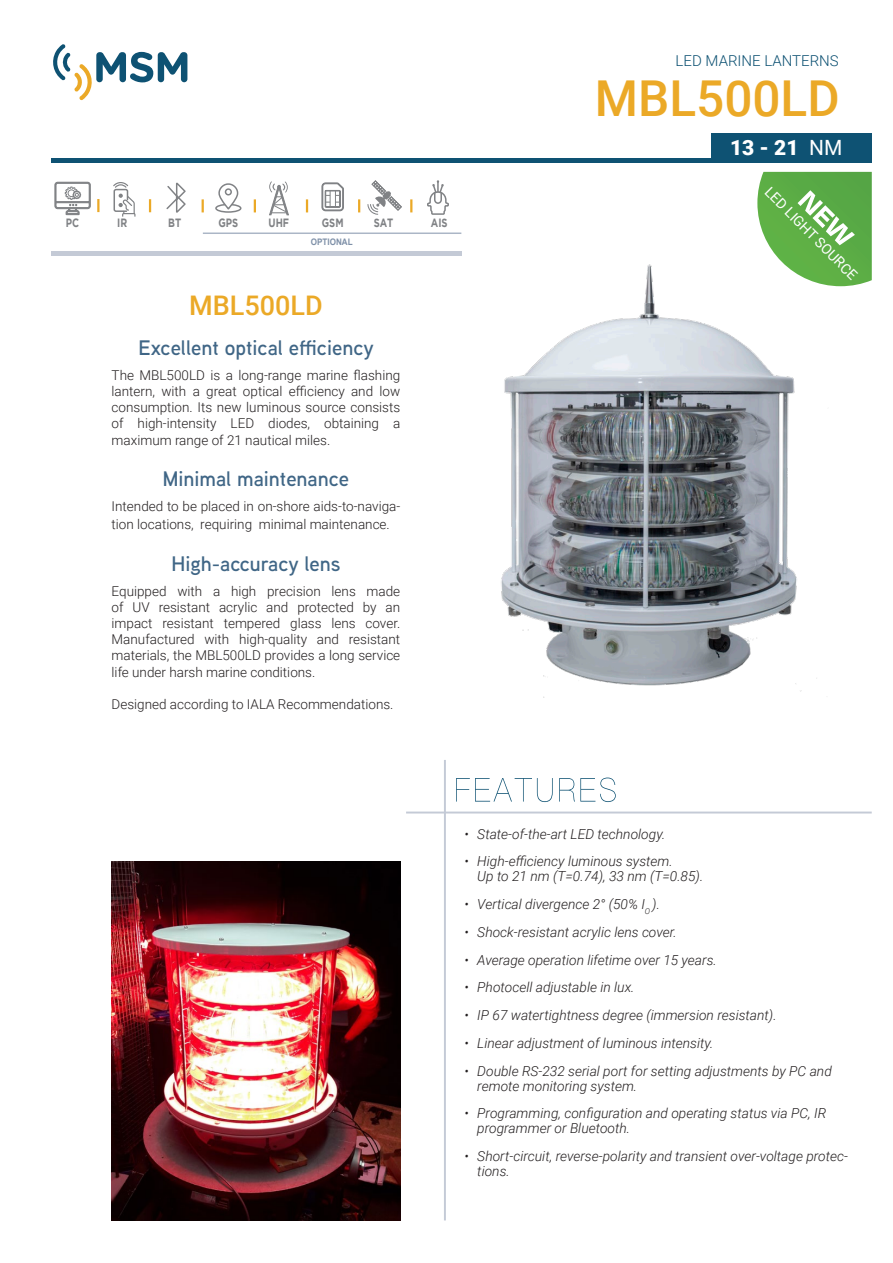
<style>
.page{position:relative;width:893px;height:1263px;background:#fff}
.page>*{position:absolute;margin:0;border:0;box-sizing:border-box;transform-origin:0 0}
.t1{font:500 49.5px "Roboto";color:#eba927}
.t2{font:500 27px "Roboto";color:#eba927}
.t3{font:600 21px "Aaux Next";color:#406686}
.t4{font:900 21px "Roboto";color:#fff}
.t5{font:300 15px "Roboto";color:#0e5273}
.t6{font:14.1px "Roboto";color:#fff}
.t7{font:italic 300 13.8px/15px "Roboto";color:#231f20}
.Párrafo_descriptivo{font:300 13.5px/16.2px "Roboto";color:#231f20;text-align:justify}
.t8{font:700 12px "Gotham";color:#808285;scale:.79 1}
.t9{font:700 9px "Arial";color:#7e90a8;scale:.9 1}
.s1{font-weight:400}
</style>
<div class="page">
<svg style="left:53px;top:44px;width:134px;height:56px"></svg>
<div style="left:51px;top:158px;width:821px;height:5px;background:#0e5273"></div>
<hr style="left:444px;top:760px;width:2px;height:460px;background:#c4cad6">
<hr style="left:406px;top:811px;width:466px;height:2px;background:#c4cad6">
<svg style="left:456px;top:777px;width:160px;height:25px"></svg>
<div style="left:712px;top:133px;width:160px;height:26px;background:#0e5273"></div>
<img style="left:501px;top:264px;width:316px;height:434px">
<img style="left:112px;top:862px;width:288px;height:358px">
<div style="left:51px;top:251px;width:349px;height:5px;background:#c4cad6"></div>
<div style="left:54px;top:251px;width:408px;height:5px;background:#c4cad6"></div>
<svg style="left:54px;top:181px;width:37px;height:34px"></svg>
<svg style="left:97px;top:199px;width:2px;height:13px"></svg>
<svg style="left:254px;top:199px;width:2px;height:13px"></svg>
<svg style="left:358px;top:199px;width:2px;height:13px"></svg>
<svg style="left:202px;top:199px;width:2px;height:13px"></svg>
<svg style="left:306px;top:199px;width:2px;height:13px"></svg>
<svg style="left:410px;top:199px;width:2px;height:13px"></svg>
<svg style="left:149px;top:199px;width:2px;height:13px"></svg>
<hr style="left:203px;top:232px;width:258px;height:2px;background:#abb6c6">
<svg style="left:166px;top:183px;width:20px;height:30px"></svg>
<svg style="left:113px;top:182px;width:23px;height:35px"></svg>
<div style="left:215px;top:204px;width:26px;height:9px;border:2px solid #808285;border-radius:50%"></div>
<svg style="left:218px;top:183px;width:21px;height:27px"></svg>
<div style="left:225px;top:188px;width:7px;height:7px;border:2px solid #808285;border-radius:50%"></div>
<svg style="left:269px;top:181px;width:20px;height:34px"></svg>
<svg style="left:321px;top:182px;width:23px;height:29px"></svg>
<svg style="left:367px;top:180px;width:35px;height:35px"></svg>
<svg style="left:427px;top:180px;width:22px;height:35px"></svg>
<svg style="left:757px;top:172px;width:115px;height:114px"></svg>
<p class="t8" style="left:66px;top:216px;width:18px">PC</p>
<p class="t8" style="left:117px;top:216px;width:14px">IR</p>
<p class="t8" style="left:168px;top:215px;width:18px">BT</p>
<p class="t8" style="left:218px;top:216px;width:27px">GPS</p>
<p class="t8" style="left:268px;top:216px;width:28px">UHF</p>
<p class="t8" style="left:322px;top:215px;width:29px">GSM</p>
<p class="t8" style="left:374px;top:215px;width:26px">SAT</p>
<p class="t8" style="left:431px;top:215px;width:23px">AIS</p>
<p class="t9" style="left:311px;top:236px;width:48px">OPTIONAL</p>
<p class="t2" style="left:189px;top:286px;width:135px">MBL500LD</p>
<p class="t3" style="left:138px;top:333px;width:237px">Excellent optical efficiency</p>
<p class="Párrafo_descriptivo" style="left:112px;top:366px;width:290px">The MBL500LD is a long-range marine flashing lantern, with a great optical efficiency and low consumption. Its new luminous source consists of high-intensity LED diodes, obtaining a maximum range of 21 nautical miles.</p>
<p class="t3" style="left:163px;top:464px;width:188px">Minimal maintenance</p>
<p class="Párrafo_descriptivo" style="left:112px;top:496px;width:290px;line-height:18px">Intended to be placed in on-shore aids-to-naviga&shy;tion locations, requiring minimal maintenance.</p>
<p class="t3" style="left:171px;top:549px;width:170px">High-accuracy lens</p>
<p class="Párrafo_descriptivo" style="left:112px;top:582px;width:290px">Equipped with a high precision lens made of UV resistant acrylic and protected by an impact resistant tempered glass lens cover.<br>Manufactured with high-quality and resistant materials, the MBL500LD provides a long service life under harsh marine conditions.</p>
<p class="Párrafo_descriptivo" style="left:112px;top:696px;width:283px">Designed according to IALA Recommendations.</p>
<p class="t5" style="left:676px;top:50px;width:165px">LED MARINE LANTERNS</p>
<p class="t1" style="left:595px;top:64px;width:246px">MBL500LD</p>
<p class="t4" style="left:730px;top:133px;width:114px">13 - 21 <span class="s1">NM</span></p>
<p class="t6" style="left:774px;top:183px;width:125px;rotate:45deg">LED LIGHT SOURCE</p>
<p class="t7" style="left:465px;top:826px;width:202px">• State-of-the-art LED technology.</p>
<p class="t7" style="left:477px;top:853px;width:227px;text-indent:-13px">• High-efficiency luminous system.<br>Up to 21 nm (T=0.74), 33 nm (T=0.85).</p>
<p class="t7" style="left:465px;top:896px;width:197px">• Vertical divergence 2° (50% I<sub>O</sub> ).</p>
<p class="t7" style="left:465px;top:924px;width:214px">• Shock-resistant acrylic lens cover.</p>
<p class="t7" style="left:465px;top:952px;width:254px">• Average operation lifetime over 15 years.</p>
<p class="t7" style="left:465px;top:979px;width:171px">• Photocell adjustable in lux.</p>
<p class="t7" style="left:465px;top:1007px;width:314px">• IP 67 watertightness degree (immersion resistant).</p>
<p class="t7" style="left:465px;top:1035px;width:250px">• Linear adjustment of luminous intensity.</p>
<p class="t7" style="left:477px;top:1063px;width:356px;text-indent:-13px">• Double RS-232 serial port for setting adjustments by PC and remote monitoring system.</p>
<p class="t7" style="left:477px;top:1105px;width:350px;text-indent:-13px">• Programming, configuration and operating status via PC, IR programmer or Bluetooth.</p>
<p class="t7" style="left:477px;top:1148px;width:372px;text-indent:-13px">• Short-circuit, reverse-polarity and transient over-voltage protec&shy;tions.</p>
</div>
